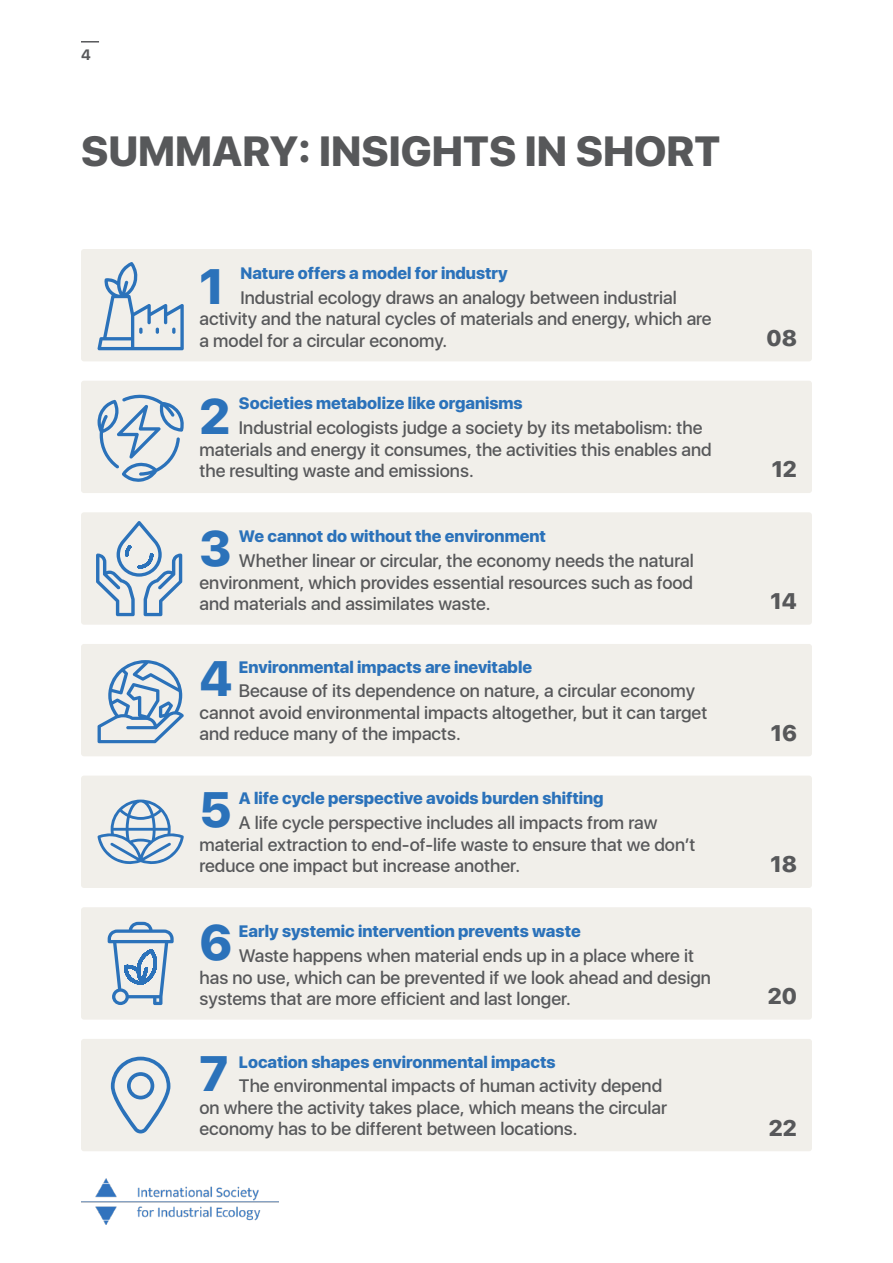
<style>
.page{position:relative;width:893px;height:1263px;background:#fff}
.page>*{position:absolute;margin:0;border:0;box-sizing:border-box;transform-origin:0 0}
.Report_H1{font:800 49.5px "SFUI Display";color:#2b72ba}
.Report_H1-2{font:800 42px "SFUI Display";color:#57585a}
.Report_H3{font:800 22.5px "SFUI Display";color:#57585a}
.Report_Body{font:500 18px/21.6px "SFUI Display";color:#57585a}
.Report_H4{font:800 16.5px "SFUI Display";color:#2b72ba}
.t1{font:700 15px "SFUI Display";color:#57585a}
</style>
<div class="page">
<svg style="left:81px;top:41px;width:18px;height:2px"></svg>
<img style="left:81px;top:1179px;width:197px;height:45px">
<div style="left:81px;top:249px;width:731px;height:112px;background:#f1efea;border-radius:3px"></div>
<div style="left:81px;top:512px;width:731px;height:113px;background:#f1efea;border-radius:3px"></div>
<div style="left:81px;top:907px;width:731px;height:112px;background:#f1efea;border-radius:3px"></div>
<div style="left:81px;top:381px;width:731px;height:112px;background:#f1efea;border-radius:3px"></div>
<div style="left:81px;top:776px;width:731px;height:112px;background:#f1efea;border-radius:3px"></div>
<div style="left:81px;top:644px;width:731px;height:112px;background:#f1efea;border-radius:3px"></div>
<div style="left:81px;top:1039px;width:731px;height:112px;background:#f1efea;border-radius:3px"></div>
<svg style="left:97px;top:262px;width:87px;height:88px"></svg>
<svg style="left:97px;top:394px;width:87px;height:88px"></svg>
<svg style="left:98px;top:660px;width:86px;height:83px"></svg>
<svg style="left:96px;top:521px;width:86px;height:95px"></svg>
<svg style="left:97px;top:799px;width:87px;height:65px"></svg>
<svg style="left:108px;top:922px;width:66px;height:83px"></svg>
<svg style="left:111px;top:1057px;width:59px;height:76px"></svg>
<p class="t1" style="left:81px;top:46px;width:11px">4</p>
<p class="Report_H1-2" style="left:81px;top:127px;width:641px">SUMMARY: INSIGHTS IN SHORT</p>
<p class="Report_H4" style="left:240px;top:264px;width:269px">Nature offers a model for industry</p>
<p class="Report_Body" style="left:200px;top:288px;width:514px;text-indent:41px">Industrial ecology draws an analogy between industrial activity and the natural cycles of materials and energy, which are a model for a circular economy.</p>
<p class="Report_H1" style="left:200px;top:258px;width:26px">1</p>
<p class="Report_H4" style="left:239px;top:394px;width:285px">Societies metabolize like organisms</p>
<p class="Report_Body" style="left:200px;top:418px;width:514px;text-indent:39px">Industrial ecologists judge a society by its metabolism: the materials and energy it consumes, the activities this enables and the resulting waste and emissions.</p>
<p class="Report_H1" style="left:200px;top:387px;width:32px">2</p>
<p class="Report_H4" style="left:239px;top:527px;width:309px">We cannot do without the environment</p>
<p class="Report_Body" style="left:200px;top:551px;width:496px;text-align:justify;text-indent:39px">Whether linear or circular, the economy needs the natural environment, which provides essential resources such as food and materials and assimilates waste.</p>
<p class="Report_H1" style="left:200px;top:520px;width:34px">3</p>
<p class="Report_H4" style="left:239px;top:657px;width:295px">Environmental impacts are inevitable</p>
<p class="Report_Body" style="left:200px;top:681px;width:509px;text-indent:39px">Because of its dependence on nature, a circular economy cannot avoid environmental impacts altogether, but it can target and reduce many of the impacts.</p>
<p class="Report_H1" style="left:200px;top:650px;width:35px">4</p>
<p class="Report_H4" style="left:239px;top:789px;width:366px">A life cycle perspective avoids burden shifting</p>
<p class="Report_Body" style="left:200px;top:813px;width:497px;text-indent:39px">A life cycle perspective includes all impacts from raw material extraction to end-of-life waste to ensure that we don’t reduce one impact but increase another.</p>
<p class="Report_H1" style="left:200px;top:781px;width:33px">5</p>
<p class="Report_H1" style="left:200px;top:914px;width:34px">6</p>
<p class="Report_H4" style="left:239px;top:922px;width:343px">Early systemic intervention prevents waste</p>
<p class="Report_Body" style="left:200px;top:946px;width:513px;text-indent:39px">Waste happens when material ends up in a place where it has no use, which can be prevented if we look ahead and design systems that are more efficient and last longer.</p>
<p class="Report_H4" style="left:239px;top:1052px;width:318px">Location shapes environmental impacts</p>
<p class="Report_Body" style="left:200px;top:1076px;width:469px;text-indent:39px">The environmental impacts of human activity depend on where the activity takes place, which means the circular economy has to be different between locations.</p>
<p class="Report_H1" style="left:200px;top:1044px;width:30px">7</p>
<p class="Report_H3" style="left:766px;top:325px;width:32px">08</p>
<p class="Report_H3" style="left:772px;top:456px;width:27px">12</p>
<p class="Report_H3" style="left:771px;top:588px;width:28px">14</p>
<p class="Report_H3" style="left:771px;top:720px;width:28px">16</p>
<p class="Report_H3" style="left:770px;top:851px;width:28px">18</p>
<p class="Report_H3" style="left:768px;top:983px;width:31px">20</p>
<p class="Report_H3" style="left:769px;top:1114px;width:30px">22</p>
</div>
